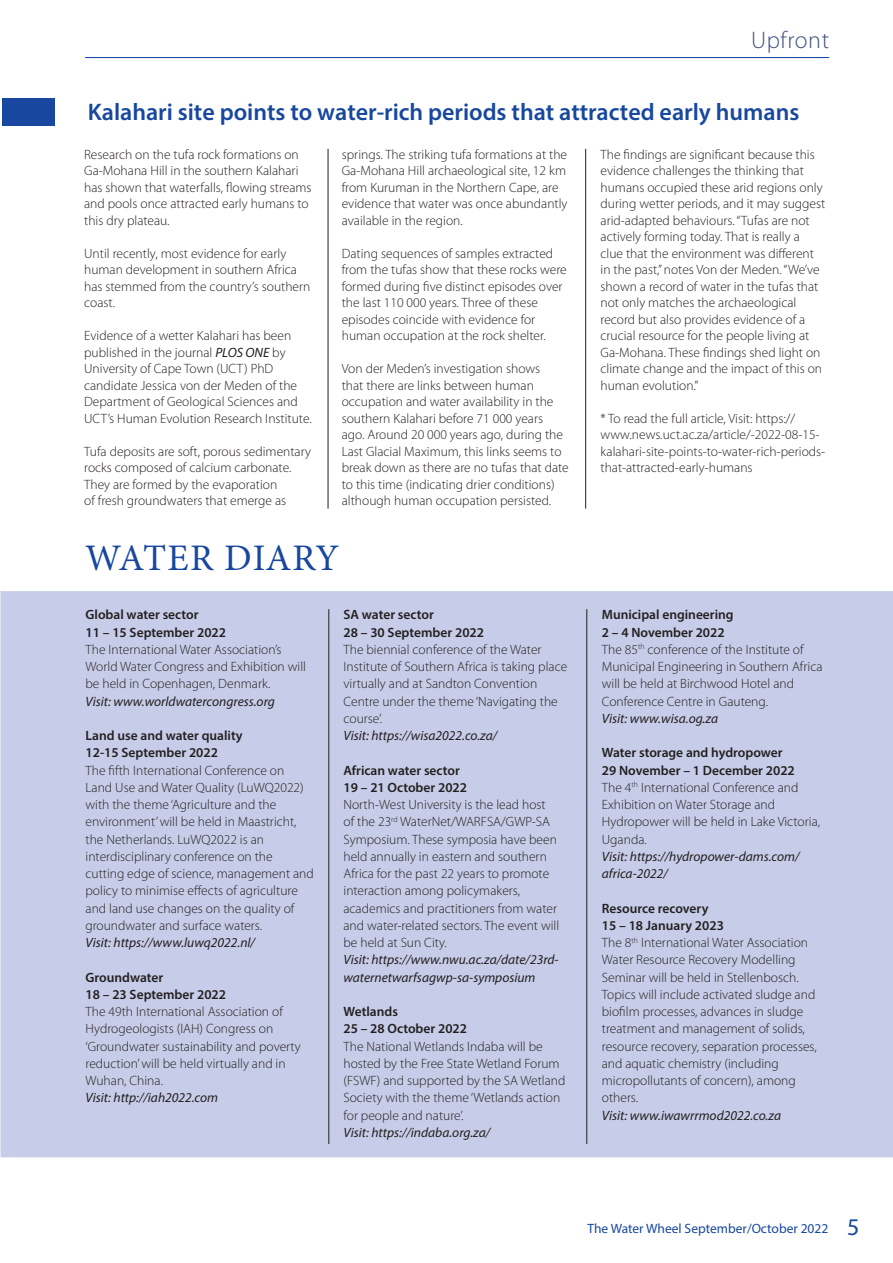
<style>
.page{position:relative;width:893px;height:1263px;background:#fff}
.page>*{position:absolute;margin:0;border:0;box-sizing:border-box;transform-origin:0 0}
.t1{font:37.5px "Minion Pro";letter-spacing:.01em;color:#17479e}
.t2{font:600 24px "Myriad Pro";color:#17479e}
.t3{font:300 24px "Myriad Pro";letter-spacing:.025em;color:#415080}
.t4{font:300 13.5px/17.2px "Myriad Pro";color:#231f20}
.t5{font:italic 13.5px/17.2px "Myriad Pro";color:#231f20}
.t6{font:600 13.5px/17.2px "Myriad Pro";color:#231f20}
.t7{font:13.5px "Myriad Pro";color:#17479e}
.s1{font-weight:400;font-style:italic}
.s2{font-weight:600}
.s3{font-size:24px}
</style>
<div class="page">
<hr style="left:85px;top:57px;width:744px;height:1px;background:#17479e">
<div style="left:0;top:591px;width:893px;height:566px;background:#c7cde8"></div>
<hr style="left:329px;top:609px;width:1px;height:535px;background:#231f20">
<hr style="left:586px;top:609px;width:1px;height:535px;background:#231f20">
<div style="left:2px;top:98px;width:53px;height:27px;background:#17479e"></div>
<hr style="left:328px;top:149px;width:1px;height:360px;background:#231f20">
<hr style="left:585px;top:149px;width:1px;height:360px;background:#231f20">
<h2 class="t3" style="left:751px;top:31px;width:80px">Upfront</h2>
<h2 class="t2" style="left:88px;top:103px;width:713px">Kalahari site points to water-rich periods that attracted early humans</h2>
<p class="t4" style="left:342px;top:148px;width:227px;line-height:16.5px">springs. The striking tufa formations at the Ga-Mohana Hill archaeological site, 12 km from Kuruman in the Northern Cape, are evidence that water was once abundantly available in the region.</p>
<p class="t4" style="left:342px;top:247px;width:227px;line-height:16.5px">Dating sequences of samples extracted from the tufas show that these rocks were formed during five distinct episodes over the last 110 000 years. Three of these episodes coincide with evidence for human occupation at the rock shelter.</p>
<p class="t4" style="left:342px;top:362px;width:229px;line-height:16.5px">Von der Meden’s investigation shows<br>that there are links between human occupation and water availability in the southern Kalahari before 71 000 years ago. Around 20 000 years ago, during the Last Glacial Maximum, this links seems to break down as there are no tufas that date to this time (indicating drier conditions) although human occupation persisted.</p>
<p class="t4" style="left:84px;top:147px;width:229px;line-height:16.5px">Research on the tufa rock formations on Ga-Mohana Hill in the southern Kalahari has shown that waterfalls, flowing streams and pools once attracted early humans to this dry plateau.</p>
<p class="t4" style="left:84px;top:246px;width:228px;line-height:16.5px">Until recently, most evidence for early human development in southern Africa has stemmed from the country’s southern coast.</p>
<p class="t4" style="left:84px;top:329px;width:229px;line-height:16.5px">Evidence of a wetter Kalahari has been published in the journal <span class="s1">PLOS ONE</span> by University of Cape Town (UCT) PhD candidate Jessica von der Meden of the Department of Geological Sciences and UCT’s Human Evolution Research Institute.</p>
<p class="t4" style="left:84px;top:444px;width:228px;line-height:16.5px">Tufa deposits are soft, porous sedimentary rocks composed of calcium carbonate.<br>They are formed by the evaporation<br>of fresh groundwaters that emerge as</p>
<p class="t4" style="left:600px;top:148px;width:226px;line-height:16.5px">The findings are significant because this evidence challenges the thinking that humans occupied these arid regions only during wetter periods, and it may suggest arid-adapted behaviours. “Tufas are not actively forming today. That is really a clue that the environment was different in the past,” notes Von der Meden. “We’ve shown a record of water in the tufas that not only matches the archaeological record but also provides evidence of a crucial resource for the people living at Ga-Mohana. These findings shed light on climate change and the impact of this on human evolution.”</p>
<p class="t4" style="left:600px;top:411px;width:226px;line-height:16.5px">* To read the full article, Visit: https:// www.news.uct.ac.za/article/-2022-08-15- kalahari-site-points-to-water-rich-periods&shy;that-attracted-early-humans</p>
<h1 class="t1" style="left:85px;top:535px;width:256px">WATER DIARY</h1>
<p class="t6" style="left:86px;top:607px;width:142px">Global water sector<br>11 – 15 September 2022</p>
<p class="t4" style="left:86px;top:642px;width:222px">The International Water Association’s<br>World Water Congress and Exhibition will be held in Copenhagen, Denmark.</p>
<p class="t5" style="left:86px;top:694px;width:191px">Visit: www.worldwatercongress.org</p>
<p class="t6" style="left:86px;top:728px;width:159px">Land use and water quality<br>12-15 September 2022</p>
<p class="t4" style="left:86px;top:763px;width:230px">The fifth International Conference on Land Use and Water Quality (LuWQ2022) with the theme ‘Agriculture and the environment’ will be held in Maastricht, the Netherlands. LuWQ2022 is an interdisciplinary conference on the cutting edge of science, management and policy to minimise effects of agriculture and land use changes on the quality of groundwater and surface waters.</p>
<p class="t5" style="left:86px;top:935px;width:171px">Visit: https://www.luwq2022.nl/</p>
<p class="t6" style="left:86px;top:970px;width:142px">Groundwater<br>18 – 23 September 2022</p>
<p class="t4" style="left:86px;top:1004px;width:217px">The 49th International Association of Hydrogeologists (IAH) Congress on ‘Groundwater sustainability and poverty reduction’ will be held virtually and in Wuhan, China.</p>
<p class="t5" style="left:86px;top:1091px;width:134px">Visit: http://iah2022.com</p>
<p class="t6" style="left:343px;top:608px;width:142px">SA water sector<br>28 – 30 September 2022</p>
<p class="t4" style="left:343px;top:642px;width:225px">The biennial conference of the Water Institute of Southern Africa is taking place virtually and at Sandton Convention Centre under the theme ‘Navigating the course’.</p>
<p class="t5" style="left:343px;top:728px;width:155px">Visit: https://wisa2022.co.za/</p>
<p class="t6" style="left:343px;top:763px;width:125px">African water sector<br>19 – 21 October 2022</p>
<p class="t4" style="left:343px;top:797px;width:217px">North-West University is the lead host of the 23<sup>rd</sup> WaterNet/WARFSA/GWP-SA Symposium. These symposia have been held annually in eastern and southern Africa for the past 22 years to promote interaction among policymakers, academics and practitioners from water and water-related sectors. The event will be held at Sun City.</p>
<p class="t5" style="left:343px;top:952px;width:217px">Visit: https://www.nwu.ac.za/date/23rd&shy;waternetwarfsagwp-sa-symposium</p>
<p class="t6" style="left:343px;top:1004px;width:125px">Wetlands<br>25 – 28 October 2022</p>
<p class="t4" style="left:343px;top:1039px;width:223px">The National Wetlands Indaba will be hosted by the Free State Wetland Forum (FSWF) and supported by the SA Wetland Society with the theme ‘Wetlands action for people and nature’.</p>
<p class="t5" style="left:343px;top:1125px;width:148px">Visit: https://indaba.org.za/</p>
<p class="t4" style="left:602px;top:607px;width:222px"><span class="s2">Municipal engineering<br>2 – 4 November 2022<br></span>The 85<sup>th</sup> conference of the Institute of<br>Municipal Engineering in Southern Africa will be held at Birchwood Hotel and<br>Conference Centre in Gauteng.</p>
<p class="t5" style="left:602px;top:711px;width:118px">Visit: www.wisa.og.za</p>
<p class="t4" style="left:602px;top:745px;width:220px"><span class="s2">Water storage and hydropower<br>29 November – 1 December 2022<br></span>The 4<sup>th</sup> International Conference and<br>Exhibition on Water Storage and<br>Hydropower will be held in Lake Victoria,<br>Uganda.</p>
<p class="t5" style="left:602px;top:849px;width:199px">Visit: https://hydropower-dams.com/ africa-2022/</p>
<p class="t4" style="left:602px;top:901px;width:216px"><span class="s2">Resource recovery<br>15 – 18 January 2023<br></span>The 8<sup>th</sup> International Water Association<br>Water Resource Recovery Modelling<br>Seminar will be held in Stellenbosch.<br>Topics will include activated sludge and biofilm processes, advances in sludge treatment and management of solids, resource recovery, separation processes, and aquatic chemistry (including micropollutants of concern), among others.</p>
<p class="t5" style="left:602px;top:1108px;width:181px">Visit: www.iwawrrmod2022.co.za</p>
<p class="t7" style="left:587px;top:1223px;width:274px">The Water Wheel September/October 2022 <span class="s3">5</span></p>
</div>
